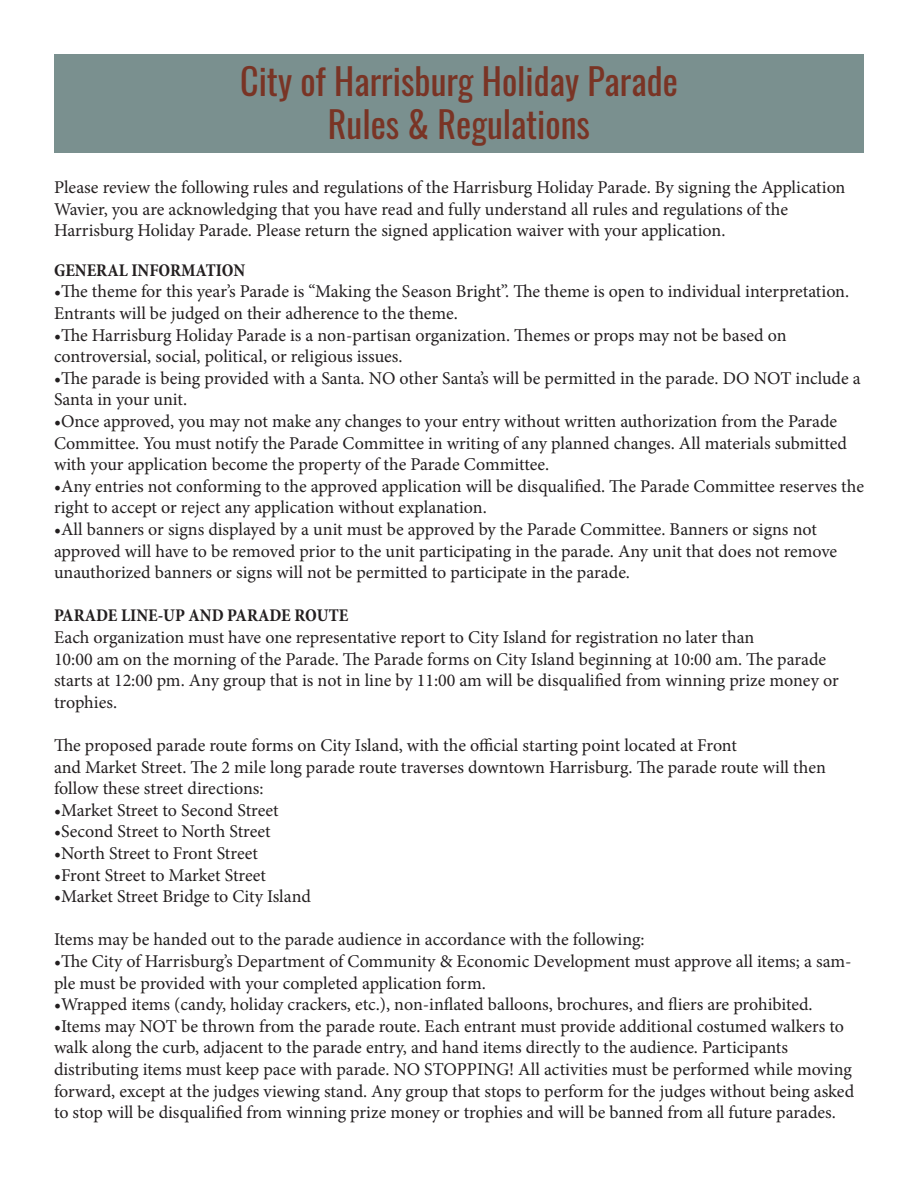
<style>
.page{position:relative;width:918px;height:1188px;background:#fff}
.page>*{position:absolute;margin:0;border:0;box-sizing:border-box;transform-origin:0 0}
.t1{font:36px "Oswald";color:#793425}
.t2{font:18px/21.6px "Minion Pro";color:#231f20}
.t3{font:700 condensed 18px "Minion Pro";color:#231f20}
</style>
<div class="page">
<div style="left:54px;top:54px;width:810px;height:99px;background:#7a908f"></div>
<p class="t1" style="left:240px;top:56px;width:439px">City of Harrisburg Holiday Parade</p>
<p class="t1" style="left:328px;top:100px;width:264px">Rules &amp; Regulations</p>
<p class="t2" style="left:54px;top:177px;width:793px">Please review the following rules and regulations of the Harrisburg Holiday Parade. By signing the Application<br>Wavier, you are acknowledging that you have read and fully understand all rules and regulations of the</p>
<p class="t2" style="left:54px;top:220px;width:673px">Harrisburg Holiday Parade. Please return the signed application waiver with your application.</p>
<p class="t3" style="left:54px;top:258px;width:193px">GENERAL INFORMATION</p>
<p class="t2" style="left:54px;top:281px;width:797px">•The theme for this year’s Parade is “Making the Season Bright”. The theme is open to individual interpretation.<br>Entrants will be judged on their adherence to the theme.</p>
<p class="t2" style="left:54px;top:324px;width:734px">•The Harrisburg Holiday Parade is a non-partisan organization. Themes or props may not be based on</p>
<p class="t2" style="left:54px;top:346px;width:350px">controversial, social, political, or religious issues.</p>
<p class="t2" style="left:54px;top:367px;width:808px">•The parade is being provided with a Santa. NO other Santa’s will be permitted in the parade. DO NOT include a<br>Santa in your unit.</p>
<p class="t2" style="left:54px;top:411px;width:795px">•Once approved, you may not make any changes to your entry without written authorization from the Parade<br>Committee. You must notify the Parade Committee in writing of any planned changes. All materials submitted with your application become the property of the Parade Committee.</p>
<p class="t2" style="left:54px;top:475px;width:812px">•Any entries not conforming to the approved application will be disqualified. The Parade Committee reserves the right to accept or reject any application without explanation.</p>
<p class="t2" style="left:54px;top:519px;width:785px">•All banners or signs displayed by a unit must be approved by the Parade Committee. Banners or signs not approved will have to be removed prior to the unit participating in the parade. Any unit that does not remove unauthorized banners or signs will not be permitted to participate in the parade.</p>
<p class="t3" style="left:54px;top:603px;width:296px">PARADE LINE-UP AND PARADE ROUTE</p>
<p class="t2" style="left:54px;top:627px;width:702px">Each organization must have one representative report to City Island for registration no later than</p>
<p class="t2" style="left:54px;top:648px;width:786px">10:00 am on the morning of the Parade. The Parade forms on City Island beginning at 10:00 am. The parade starts at 12:00 pm. Any group that is not in line by 11:00 am will be disqualified from winning prize money or</p>
<p class="t2" style="left:54px;top:691px;width:65px">trophies.</p>
<p class="t2" style="left:54px;top:735px;width:684px">The proposed parade route forms on City Island, with the official starting point located at Front</p>
<p class="t2" style="left:54px;top:756px;width:773px">and Market Street. The 2 mile long parade route traverses downtown Harrisburg. The parade route will then follow these street directions:</p>
<p class="t2" style="left:54px;top:799px;width:226px">•Market Street to Second Street</p>
<p class="t2" style="left:54px;top:821px;width:218px">•Second Street to North Street</p>
<p class="t2" style="left:54px;top:843px;width:205px">•North Street to Front Street</p>
<p class="t2" style="left:54px;top:864px;width:213px">•Front Street to Market Street</p>
<p class="t2" style="left:54px;top:886px;width:258px">•Market Street Bridge to City Island</p>
<p class="t2" style="left:54px;top:929px;width:592px">Items may be handed out to the parade audience in accordance with the following:</p>
<p class="t2" style="left:54px;top:951px;width:799px">•The City of Harrisburg’s Department of Community &amp; Economic Development must approve all items; a sam&shy;ple must be provided with your completed application form.</p>
<p class="t2" style="left:54px;top:994px;width:760px">•Wrapped items (candy, holiday crackers, etc.), non-inflated balloons, brochures, and fliers are prohibited.</p>
<p class="t2" style="left:54px;top:1015px;width:792px">•Items may NOT be thrown from the parade route. Each entrant must provide additional costumed walkers to walk along the curb, adjacent to the parade entry, and hand items directly to the audience. Participants</p>
<p class="t2" style="left:54px;top:1059px;width:802px">distributing items must keep pace with parade. NO STOPPING! All activities must be performed while moving forward, except at the judges viewing stand. Any group that stops to perform for the judges without being asked to stop will be disqualified from winning prize money or trophies and will be banned from all future parades.</p>
</div>
